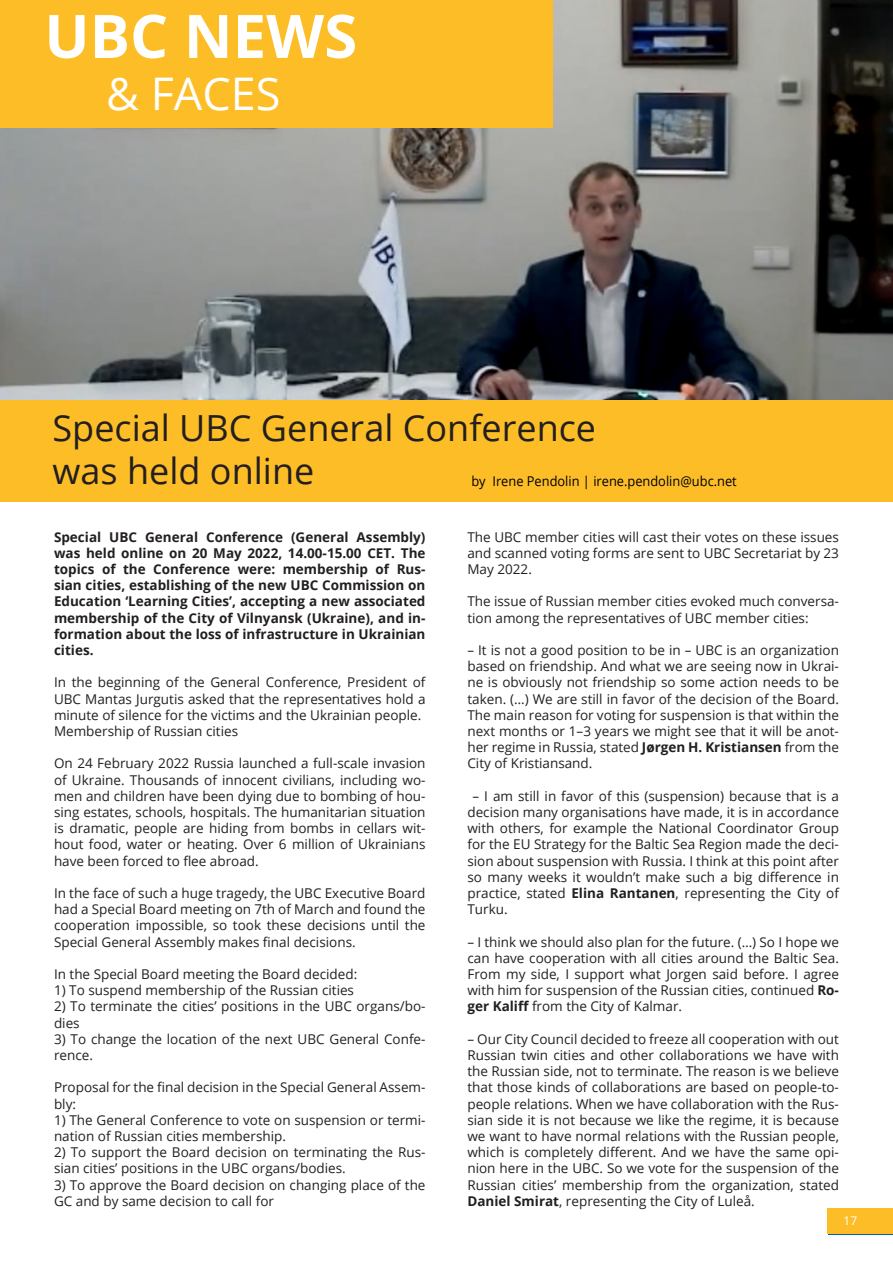
<style>
.page{position:relative;width:893px;height:1263px;background:#fff}
.page>*{position:absolute;margin:0;border:0;box-sizing:border-box;transform-origin:0 0}
.t1{font:700 60px "Open Sans";color:#fff}
.t2{font:45px "Open Sans";color:#fff}
.t3{font:36px/43.2px "Open Sans";color:#231f20}
.Basic{font:13.5px/16.2px "Open Sans";color:#231f20;text-align:justify}
.Basic-2{font:700 13.5px/16.2px "Open Sans";color:#231f20;text-align:justify}
.t4{font:13.5px "Open Sans";color:#000;scale:.95 1}
.t5{font:12px "Open Sans";color:#fff}
.s1{font-weight:700}
</style>
<div class="page">
<img style="left:1px;top:0;width:892px;height:401px">
<div style="left:0;top:401px;width:893px;height:101px;background:#fdbd26"></div>
<div style="left:1px;top:0;width:552px;height:128px;background:#fdbd26"></div>
<div style="left:828px;top:1208px;width:65px;height:26px;background:#fdbd26"></div>
<p class="t1" style="left:44px;top:-6px;width:314px">UBC NEWS</p>
<p class="t2" style="left:106px;top:63px;width:176px">&amp; FACES</p>
<p class="t3" style="left:53px;top:406px;width:545px">Special UBC General Conference was held online</p>
<p class="t4" style="left:471px;top:472px;width:281px">by Irene Pendolin | irene.pendolin@ubc.net</p>
<p class="Basic-2" style="left:54px;top:528px;width:373px">Special UBC General Conference (General Assembly) was held online on 20 May 2022, 14.00-15.00 CET. The topics of the Conference were: membership of Rus&shy;sian cities, establishing of the new UBC Commission on Education ‘Learning Cities’, accepting a new associated membership of the City of Vilnyansk (Ukraine), and in&shy;formation about the loss of infrastructure in Ukrainian cities.</p>
<p class="Basic" style="left:54px;top:674px;width:373px">In the beginning of the General Conference, President of UBC Mantas Jurgutis asked that the representatives hold a minute of silence for the victims and the Ukrainian people.</p>
<p class="Basic" style="left:54px;top:723px;width:186px">Membership of Russian cities</p>
<p class="Basic" style="left:54px;top:755px;width:373px">On 24 February 2022 Russia launched a full-scale invasion of Ukraine. Thousands of innocent civilians, including wo&shy;men and children have been dying due to bombing of hou&shy;sing estates, schools, hospitals. The humanitarian situation is dramatic, people are hiding from bombs in cellars wit&shy;hout food, water or heating. Over 6 million of Ukrainians have been forced to flee abroad.</p>
<p class="Basic" style="left:54px;top:885px;width:373px">In the face of such a huge tragedy, the UBC Executive Board had a Special Board meeting on 7th of March and found the cooperation impossible, so took these decisions until the Special General Assembly makes final decisions.</p>
<p class="Basic" style="left:54px;top:966px;width:305px">In the Special Board meeting the Board decided:</p>
<p class="Basic" style="left:54px;top:982px;width:302px">1) To suspend membership of the Russian cities</p>
<p class="Basic" style="left:54px;top:998px;width:373px">2) To terminate the cities’ positions in the UBC organs/bo&shy;dies</p>
<p class="Basic" style="left:54px;top:1030px;width:373px">3) To change the location of the next UBC General Confe&shy;rence.</p>
<p class="Basic" style="left:54px;top:1079px;width:373px">Proposal for the final decision in the Special General Assem&shy;bly:</p>
<p class="Basic" style="left:54px;top:1111px;width:373px">1) The General Conference to vote on suspension or termi&shy;nation of Russian cities membership.</p>
<p class="Basic" style="left:54px;top:1144px;width:373px">2) To support the Board decision on terminating the Rus&shy;sian cities’ positions in the UBC organs/bodies.</p>
<p class="Basic" style="left:54px;top:1176px;width:373px">3) To approve the Board decision on changing place of the<br>GC and by same decision to call for</p>
<p class="Basic" style="left:467px;top:528px;width:373px">The UBC member cities will cast their votes on these issues and scanned voting forms are sent to UBC Secretariat by 23<br>May 2022.</p>
<p class="Basic" style="left:467px;top:593px;width:373px">The issue of Russian member cities evoked much conversa&shy;tion among the representatives of UBC member cities:</p>
<p class="Basic" style="left:467px;top:642px;width:373px">– It is not a good position to be in – UBC is an organization based on friendship. And what we are seeing now in Ukrai&shy;ne is obviously not friendship so some action needs to be taken. (…) We are still in favor of the decision of the Board.<br>The main reason for voting for suspension is that within the next months or 1–3 years we might see that it will be anot&shy;her regime in Russia, stated <span class="s1">Jørgen H. Kristiansen</span> from the City of Kristiansand.</p>
<p class="Basic" style="left:467px;top:787px;width:373px;text-indent:5px">– I am still in favor of this (suspension) because that is a decision many organisations have made, it is in accordance with others, for example the National Coordinator Group for the EU Strategy for the Baltic Sea Region made the deci&shy;sion about suspension with Russia. I think at this point after so many weeks it wouldn’t make such a big difference in practice, stated <span class="s1">Elina Rantanen</span>, representing the City of Turku.</p>
<p class="Basic" style="left:467px;top:933px;width:373px">– I think we should also plan for the future. (…) So I hope we can have cooperation with all cities around the Baltic Sea.<br>From my side, I support what Jorgen said before. I agree with him for suspension of the Russian cities, continued <span class="s1">Ro&shy;ger Kaliff</span> from the City of Kalmar.</p>
<p class="Basic" style="left:467px;top:1030px;width:373px">– Our City Council decided to freeze all cooperation with out Russian twin cities and other collaborations we have with the Russian side, not to terminate. The reason is we believe that those kinds of collaborations are based on people-to&shy;people relations. When we have collaboration with the Rus&shy;sian side it is not because we like the regime, it is because we want to have normal relations with the Russian people, which is completely different. And we have the same opi&shy;nion here in the UBC. So we vote for the suspension of the Russian cities’ membership from the organization, stated <span class="s1">Daniel Smirat</span>, representing the City of Luleå.</p>
<p class="t5" style="left:844px;top:1212px;width:15px">17</p>
<p class="t5" style="left:834px;top:1213px;width:15px">17</p>
</div>
